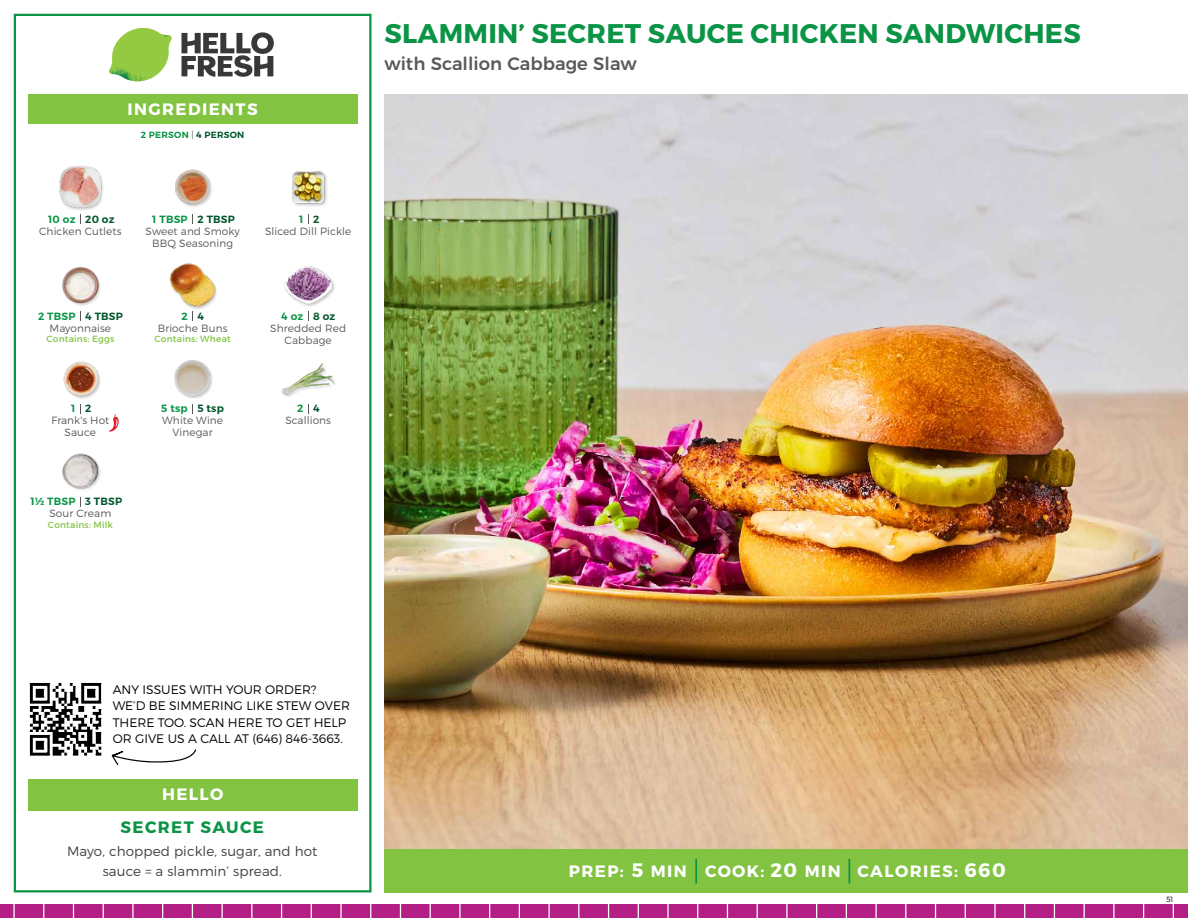
<style>
.page{position:relative;width:1188px;height:918px;background:#fff}
.page>*{position:absolute;margin:0;border:0;box-sizing:border-box;transform-origin:0 0}
.t1{font:700 27px "Montserrat";letter-spacing:.01em;color:#0b9446}
.t2{font:700 19.5px "Montserrat";color:#fff}
.t3{font:500 18px "Montserrat";color:#58595b}
.t4{font:700 16.5px "Montserrat";letter-spacing:.085em;color:#fff}
.t5{font:700 16.5px "Montserrat";letter-spacing:.085em;color:#0b9446}
.t6{font:300 13.5px/19.5px "Montserrat";letter-spacing:.01em;color:#414042;text-align:center}
.t7{font:300 12.3px/16px "Montserrat";color:#000}
.t8{font:300 10.5px/12px "Montserrat";letter-spacing:.01em;color:#58595b;text-align:center}
.t9{font:600 10.5px "Montserrat";letter-spacing:.02em;color:#0b9446}
.t10{font:600 10.5px "Montserrat";letter-spacing:.02em;color:#00562c}
.t11{font:9px "Montserrat";letter-spacing:.025em;color:#82c341}
.t12{font:600 9px "Montserrat";letter-spacing:.03em;color:#0b9446}
.t13{font:300 7.5px "Montserrat";color:#000}
.s1{font-weight:300;color:#58595b}
.s2{color:#00562c}
.s3{font-size:19.5px}
</style>
<div class="page">
<div style="left:0;top:905px;width:1188px;height:13px;background:#b41f85"></div>
<svg style="left:1084px;top:905px;width:1px;height:13px"></svg>
<svg style="left:1113px;top:905px;width:2px;height:13px"></svg>
<svg style="left:1054px;top:905px;width:1px;height:13px"></svg>
<svg style="left:1024px;top:905px;width:1px;height:13px"></svg>
<svg style="left:994px;top:905px;width:2px;height:13px"></svg>
<svg style="left:965px;top:905px;width:1px;height:13px"></svg>
<svg style="left:935px;top:905px;width:1px;height:13px"></svg>
<svg style="left:905px;top:905px;width:1px;height:13px"></svg>
<svg style="left:875px;top:905px;width:2px;height:13px"></svg>
<svg style="left:846px;top:905px;width:1px;height:13px"></svg>
<svg style="left:816px;top:905px;width:1px;height:13px"></svg>
<svg style="left:786px;top:905px;width:2px;height:13px"></svg>
<svg style="left:757px;top:905px;width:1px;height:13px"></svg>
<svg style="left:727px;top:905px;width:1px;height:13px"></svg>
<svg style="left:697px;top:905px;width:1px;height:13px"></svg>
<svg style="left:667px;top:905px;width:2px;height:13px"></svg>
<svg style="left:638px;top:905px;width:1px;height:13px"></svg>
<svg style="left:608px;top:905px;width:1px;height:13px"></svg>
<svg style="left:578px;top:905px;width:1px;height:13px"></svg>
<svg style="left:548px;top:905px;width:2px;height:13px"></svg>
<svg style="left:519px;top:905px;width:1px;height:13px"></svg>
<svg style="left:1173px;top:905px;width:1px;height:13px"></svg>
<svg style="left:1143px;top:905px;width:1px;height:13px"></svg>
<svg style="left:192px;top:905px;width:1px;height:13px"></svg>
<svg style="left:222px;top:905px;width:1px;height:13px"></svg>
<svg style="left:162px;top:905px;width:1px;height:13px"></svg>
<svg style="left:132px;top:905px;width:2px;height:13px"></svg>
<svg style="left:103px;top:905px;width:1px;height:13px"></svg>
<svg style="left:73px;top:905px;width:1px;height:13px"></svg>
<svg style="left:43px;top:905px;width:1px;height:13px"></svg>
<svg style="left:13px;top:905px;width:2px;height:13px"></svg>
<svg style="left:340px;top:905px;width:2px;height:13px"></svg>
<svg style="left:281px;top:905px;width:1px;height:13px"></svg>
<svg style="left:251px;top:905px;width:1px;height:13px"></svg>
<svg style="left:400px;top:905px;width:1px;height:13px"></svg>
<svg style="left:430px;top:905px;width:1px;height:13px"></svg>
<svg style="left:370px;top:905px;width:1px;height:13px"></svg>
<svg style="left:311px;top:905px;width:1px;height:13px"></svg>
<svg style="left:489px;top:905px;width:1px;height:13px"></svg>
<svg style="left:459px;top:905px;width:2px;height:13px"></svg>
<div style="left:384px;top:849px;width:804px;height:43px;background:#82c341"></div>
<svg style="left:181px;top:32px;width:93px;height:45px"></svg>
<svg style="left:114px;top:28px;width:55px;height:36px"></svg>
<img style="left:143px;top:28px;width:29px;height:24px">
<img style="left:112px;top:48px;width:54px;height:10px">
<img style="left:109px;top:52px;width:55px;height:30px">
<img style="left:142px;top:58px;width:24px;height:23px">
<div style="left:28px;top:94px;width:330px;height:30px;background:#82c341"></div>
<div style="left:14px;top:14px;width:358px;height:878px;border:2px solid #0b9446"></div>
<div style="left:28px;top:779px;width:330px;height:32px;background:#82c341"></div>
<div style="left:170px;top:263px;width:49px;height:47px;background:#000;opacity:.2"></div>
<img style="left:169px;top:264px;width:50px;height:43px">
<img style="left:283px;top:266px;width:52px;height:41px">
<img style="left:175px;top:169px;width:37px;height:38px">
<img style="left:292px;top:171px;width:35px;height:35px">
<img style="left:62px;top:267px;width:39px;height:39px">
<div style="left:59px;top:166px;width:46px;height:45px;background:#000;opacity:.2"></div>
<img style="left:59px;top:166px;width:46px;height:43px">
<img style="left:174px;top:360px;width:39px;height:39px">
<img style="left:281px;top:363px;width:54px;height:34px">
<img style="left:63px;top:361px;width:38px;height:38px">
<img style="left:62px;top:453px;width:38px;height:37px">
<hr style="left:695px;top:859px;width:2px;height:25px;background:#0b9446">
<svg style="left:849px;top:859px;width:1px;height:25px"></svg>
<svg style="left:109px;top:414px;width:10px;height:18px"></svg>
<img style="left:384px;top:94px;width:804px;height:755px">
<img style="left:29px;top:682px;width:73px;height:74px">
<svg style="left:112px;top:749px;width:84px;height:16px"></svg>
<h3 class="t4" style="left:128px;top:99px;width:132px">INGREDIENTS</h3>
<p class="t12" style="left:141px;top:129px;width:105px">2 PERSON <span class="s1">|</span> <span class="s2">4 PERSON</span></p>
<p class="t9" style="left:48px;top:212px;width:29px">10 oz</p>
<p class="t10" style="left:85px;top:212px;width:31px">20 oz</p>
<p class="t9" style="left:152px;top:212px;width:37px">1 TBSP</p>
<p class="t9" style="left:299px;top:212px;width:6px">1</p>
<p class="t10" style="left:198px;top:212px;width:39px">2 TBSP</p>
<p class="t10" style="left:313px;top:212px;width:8px">2</p>
<p class="t8" style="left:39px;top:225px;width:84px">Chicken Cutlets</p>
<p class="t8" style="left:146px;top:225px;width:96px">Sweet and Smoky<br>BBQ Seasoning</p>
<p class="t8" style="left:265px;top:225px;width:88px">Sliced Dill Pickle</p>
<p class="t9" style="left:38px;top:309px;width:39px">2 TBSP</p>
<p class="t10" style="left:85px;top:309px;width:39px">4 TBSP</p>
<p class="t8" style="left:50px;top:322px;width:63px">Mayonnaise</p>
<p class="t11" style="left:46px;top:334px;width:70px">Contains: Eggs</p>
<p class="t9" style="left:71px;top:402px;width:6px">1</p>
<p class="t10" style="left:85px;top:402px;width:8px">2</p>
<p class="t8" style="left:51px;top:414px;width:60px">Frank's Hot<br>Sauce</p>
<p class="t9" style="left:31px;top:495px;width:46px">1½ TBSP</p>
<p class="t10" style="left:85px;top:495px;width:38px">3 TBSP</p>
<p class="t8" style="left:49px;top:507px;width:63px">Sour Cream</p>
<p class="t11" style="left:48px;top:519px;width:67px">Contains: Milk</p>
<p class="t9" style="left:181px;top:309px;width:8px">2</p>
<p class="t9" style="left:281px;top:309px;width:24px">4 oz</p>
<p class="t10" style="left:198px;top:309px;width:8px">4</p>
<p class="t10" style="left:313px;top:309px;width:24px">8 oz</p>
<p class="t8" style="left:158px;top:322px;width:71px">Brioche Buns</p>
<p class="t11" style="left:155px;top:334px;width:78px">Contains: Wheat</p>
<p class="t8" style="left:270px;top:322px;width:77px">Shredded Red<br>Cabbage</p>
<p class="t9" style="left:161px;top:402px;width:28px">5 tsp</p>
<p class="t9" style="left:297px;top:402px;width:8px">2</p>
<p class="t10" style="left:198px;top:402px;width:28px">5 tsp</p>
<p class="t10" style="left:313px;top:402px;width:8px">4</p>
<p class="t8" style="left:162px;top:414px;width:62px">White Wine<br>Vinegar</p>
<p class="t8" style="left:285px;top:414px;width:47px">Scallions</p>
<h1 class="t1" style="left:385px;top:17px;width:698px">SLAMMIN’ SECRET SAUCE CHICKEN SANDWICHES</h1>
<h3 class="t3" style="left:384px;top:49px;width:254px">with Scallion Cabbage Slaw</h3>
<p class="t7" style="left:113px;top:682px;width:239px">ANY ISSUES WITH YOUR ORDER?<br>WE’D BE SIMMERING LIKE STEW OVER<br>THERE TOO. SCAN HERE TO GET HELP<br>OR GIVE US A CALL AT (646) 846-3663.</p>
<h3 class="t4" style="left:162px;top:784px;width:63px">HELLO</h3>
<h3 class="t5" style="left:121px;top:817px;width:145px">SECRET SAUCE</h3>
<p class="t6" style="left:67px;top:841px;width:252px">Mayo, chopped pickle, sugar, and hot sauce = a slammin’ spread.</p>
<h3 class="t4" style="left:569px;top:861px;width:56px">PREP:</h3>
<h3 class="t4" style="left:705px;top:861px;width:137px">COOK: <span class="s3">20</span> MIN</h3>
<h3 class="t4" style="left:858px;top:861px;width:102px">CALORIES:</h3>
<h3 class="t4" style="left:632px;top:861px;width:57px"><span class="s3">5</span> MIN</h3>
<h2 class="t2" style="left:964px;top:858px;width:43px">660</h2>
<p class="t13" style="left:1166px;top:895px;width:8px">51</p>
</div>
